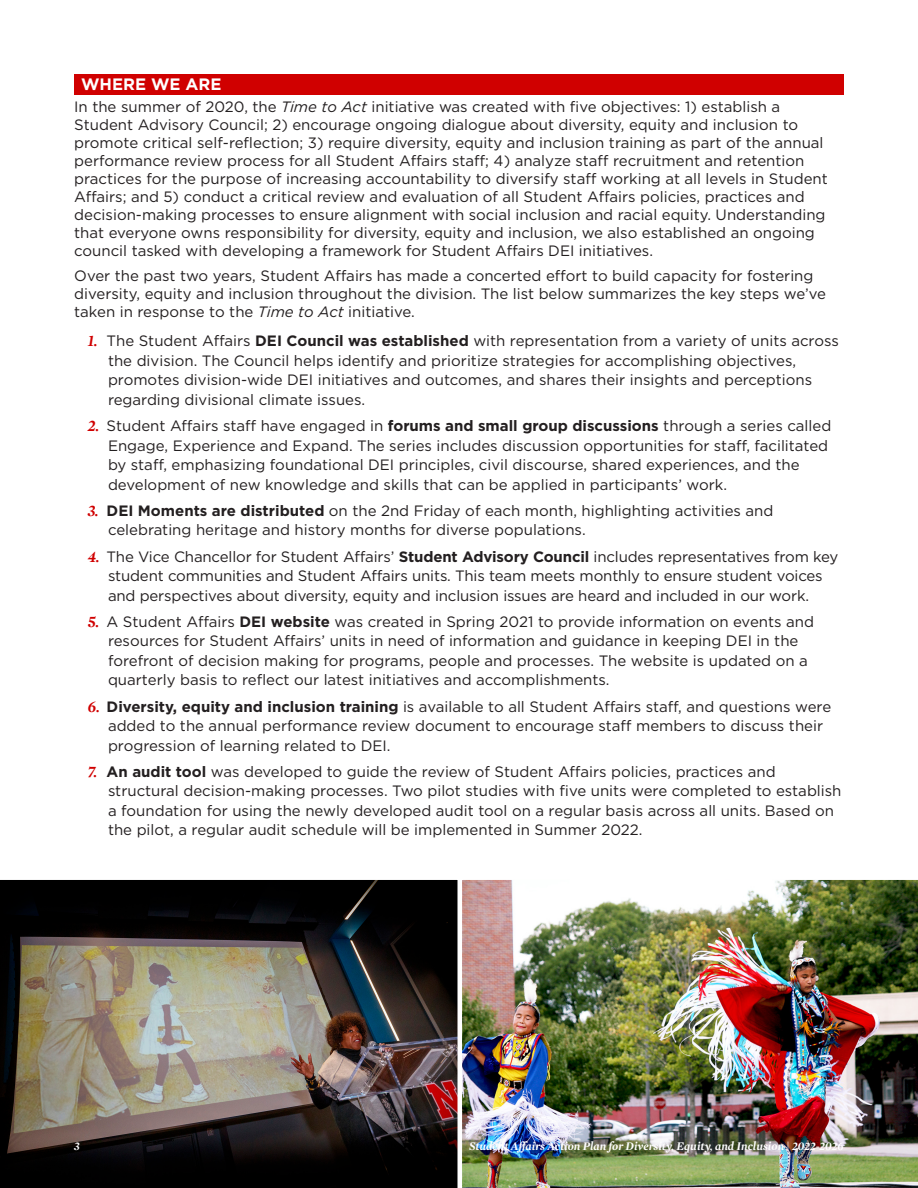
<style>
.page{position:relative;width:918px;height:1188px;background:#fff}
.page>*{position:absolute;margin:0;border:0;box-sizing:border-box;transform-origin:0 0}
.t1{font:700 16.5px "Gotham";color:#fff}
.Paragraph{font:15px/19.5px "Gotham";color:#231f20}
.Page_Number{font:italic 700 12px "Mercury Display";color:#fff}
.s1{font-style:italic}
.s2{font-family:"Mercury Display";font-weight:700;font-style:italic;font-size:16.5px;color:#d00000}
.s3{font-weight:700}
</style>
<div class="page">
<div style="left:74px;top:74px;width:770px;height:20px;background:#d00000"></div>
<img style="left:462px;top:880px;width:456px;height:308px">
<img style="left:0;top:880px;width:458px;height:308px">
<h1 class="t1" style="left:81px;top:74px;width:142px">WHERE WE ARE</h1>
<p class="Paragraph" style="left:74px;top:97px;width:755px;line-height:18px">In the summer of 2020, the <span class="s1">Time to Act</span> initiative was created with five objectives: 1) establish a Student Advisory Council; 2) encourage ongoing dialogue about diversity, equity and inclusion to promote critical self-reflection; 3) require diversity, equity and inclusion training as part of the annual performance review process for all Student Affairs staff; 4) analyze staff recruitment and retention practices for the purpose of increasing accountability to diversify staff working at all levels in Student Affairs; and 5) conduct a critical review and evaluation of all Student Affairs policies, practices and decision-making processes to ensure alignment with social inclusion and racial equity. Understanding that everyone owns responsibility for diversity, equity and inclusion, we also established an ongoing council tasked with developing a framework for Student Affairs DEI initiatives.</p>
<p class="Paragraph" style="left:74px;top:266px;width:753px;line-height:18px">Over the past two years, Student Affairs has made a concerted effort to build capacity for fostering diversity, equity and inclusion throughout the division. The list below summarizes the key steps we’ve taken in response to the <span class="s1">Time to Act</span> initiative.</p>
<p class="Paragraph" style="left:108px;top:331px;width:732px;text-indent:-20px"><span class="s2">1.</span> The Student Affairs <span class="s3">DEI Council was established</span> with representation from a variety of units across the division. The Council helps identify and prioritize strategies for accomplishing objectives, promotes division-wide DEI initiatives and outcomes, and shares their insights and perceptions regarding divisional climate issues.</p>
<p class="Paragraph" style="left:108px;top:416px;width:725px;text-indent:-20px"><span class="s2">2.</span> Student Affairs staff have engaged in <span class="s3">forums and small group discussions</span> through a series called Engage, Experience and Expand. The series includes discussion opportunities for staff, facilitated by staff, emphasizing foundational DEI principles, civil discourse, shared experiences, and the development of new knowledge and skills that can be applied in participants’ work.</p>
<p class="Paragraph" style="left:108px;top:501px;width:667px;text-indent:-20px"><span class="s2">3.</span> <span class="s3">DEI Moments are distributed</span> on the 2nd Friday of each month, highlighting activities and celebrating heritage and history months for diverse populations.</p>
<p class="Paragraph" style="left:108px;top:546px;width:732px;text-indent:-20px"><span class="s2">4.</span> The Vice Chancellor for Student Affairs’ <span class="s3">Student Advisory Council</span> includes representatives from key student communities and Student Affairs units. This team meets monthly to ensure student voices and perspectives about diversity, equity and inclusion issues are heard and included in our work.</p>
<p class="Paragraph" style="left:108px;top:612px;width:708px;text-indent:-20px"><span class="s2">5.</span> A Student Affairs <span class="s3">DEI website</span> was created in Spring 2021 to provide information on events and resources for Student Affairs’ units in need of information and guidance in keeping DEI in the forefront of decision making for programs, people and processes. The website is updated on a quarterly basis to reflect our latest initiatives and accomplishments.</p>
<p class="Paragraph" style="left:108px;top:696px;width:725px;text-indent:-20px"><span class="s2">6.</span> <span class="s3">Diversity, equity and inclusion training</span> is available to all Student Affairs staff, and questions were added to the annual performance review document to encourage staff members to discuss their progression of learning related to DEI.</p>
<p class="Paragraph" style="left:108px;top:762px;width:735px;text-indent:-20px"><span class="s2">7.</span> <span class="s3">An audit tool</span> was developed to guide the review of Student Affairs policies, practices and structural decision-making processes. Two pilot studies with five units were completed to establish a foundation for using the newly developed audit tool on a regular basis across all units. Based on the pilot, a regular audit schedule will be implemented in Summer 2022.</p>
<p class="Page_Number" style="left:74px;top:1138px;width:7px">3</p>
<p class="Page_Number" style="left:469px;top:1138px;width:376px">Student Affairs Action Plan for Diversity, Equity, and Inclusion | 2022-2026</p>
</div>
